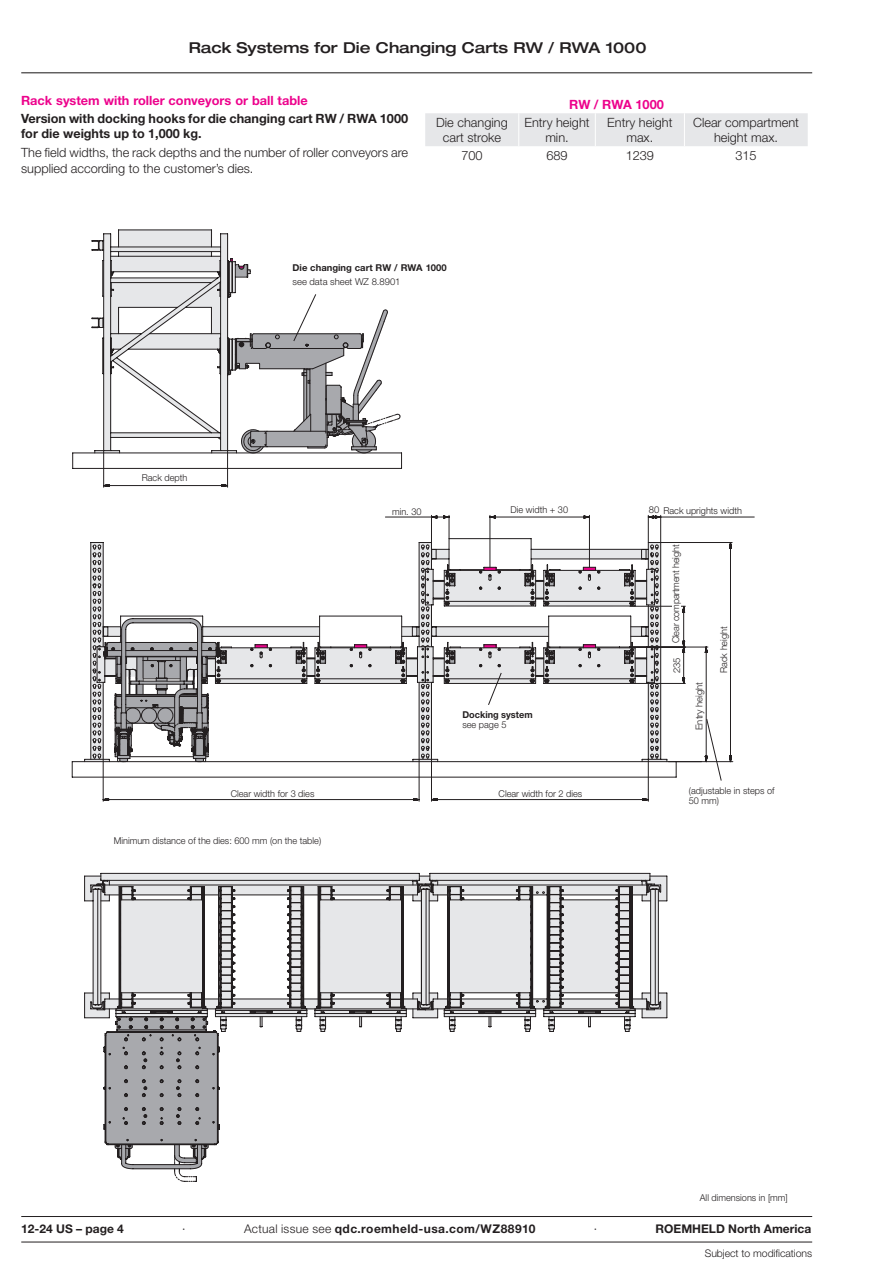
<style>
.page{position:relative;width:893px;height:1263px;background:#fff}
.page>*{position:absolute;margin:0;border:0;box-sizing:border-box;transform-origin:0 0}
.t1{font:500 expanded 15px "Helvetica Neue LT Pro";color:#231f20}
.t2{font:300 12.75px/15.3px "Helvetica Neue LT Pro";color:#231f20;text-align:center}
.t3{font:700 12.75px/15.3px "Helvetica Neue LT Pro";color:#231f20}
.t4{font:700 12.75px "Helvetica Neue LT Pro";color:#ed028c}
.t5{font:700 12px "Helvetica Neue LT Pro";letter-spacing:.035em;color:#231f20}
.t6{font:700 12px "Helvetica Neue LT Pro";color:#231f20}
.t7{font:300 12px "Helvetica Neue LT Pro";color:#231f20}
.t8{font:300 10.5px "Helvetica Neue LT Pro";letter-spacing:-.005em;color:#231f20}
.t9{font:300 9.45px/10.5px "Helvetica Neue LT Pro";color:#231f20}
.t10{font:700 9.45px "Helvetica Neue LT Pro";color:#231f20}
.t11{font:300 9.45px "Helvetica Neue LT Pro";letter-spacing:-.02em;color:#231f20}
.s1{font-weight:300}
</style>
<div class="page">
<hr style="left:21px;top:72px;width:791px;height:1px;background:#231f20">
<hr style="left:119px;top:229px;width:92px;height:1px;background:#231f20">
<hr style="left:73px;top:452px;width:329px;height:1px;background:#231f20">
<svg style="left:72px;top:453px;width:1px;height:15px"></svg>
<hr style="left:73px;top:468px;width:329px;height:1px;background:#231f20">
<svg style="left:91px;top:233px;width:160px;height:569px"></svg>
<svg style="left:84px;top:872px;width:567px;height:147px;background:#b0aeb0"></svg>
<svg style="left:84px;top:875px;width:577px;height:133px"></svg>
<svg style="left:100px;top:879px;width:561px;height:293px"></svg>
<svg style="left:103px;top:450px;width:605px;height:352px"></svg>
<hr style="left:21px;top:1242px;width:791px;height:1px;background:#231f20">
<hr style="left:21px;top:1216px;width:791px;height:1px;background:#231f20">
<svg style="left:228px;top:293px;width:174px;height:175px"></svg>
<svg style="left:706px;top:718px;width:16px;height:63px"></svg>
<svg style="left:92px;top:544px;width:543px;height:218px"></svg>
<div style="left:425px;top:113px;width:383px;height:33px;background:#e6e7e9"></div>
<hr style="left:518px;top:113px;width:1px;height:33px;background:#fff">
<hr style="left:595px;top:113px;width:1px;height:33px;background:#fff">
<hr style="left:684px;top:113px;width:1px;height:33px;background:#fff">
<div style="left:672px;top:543px;width:9px;height:102px;background:#fff"></div>
<h1 class="t1" style="left:189px;top:38px;width:459px">Rack Systems for Die Changing Carts RW / RWA 1000</h1>
<h2 class="t4" style="left:21px;top:93px;width:288px">Rack system with roller conveyors or ball table</h2>
<h2 class="t3" style="left:21px;top:110px;width:389px">Version with docking hooks for die changing cart RW / RWA 1000 for die weights up to 1,000 kg.</h2>
<h2 class="t2" style="left:21px;top:145px;width:389px;text-align:left">The field widths, the rack depths and the number of roller conveyors are supplied according to the customer’s dies.</h2>
<h2 class="t4" style="left:569px;top:97px;width:96px">RW / RWA 1000</h2>
<h2 class="t2" style="left:436px;top:114px;width:73px">Die changing cart stroke</h2>
<h2 class="t2" style="left:524px;top:114px;width:67px">Entry height min.</h2>
<h2 class="t2" style="left:607px;top:114px;width:67px">Entry height max.</h2>
<h2 class="t2" style="left:693px;top:114px;width:108px">Clear compartment height max.</h2>
<h2 class="t2" style="left:461px;top:147px;width:23px">700</h2>
<h2 class="t2" style="left:546px;top:147px;width:23px">689</h2>
<h2 class="t2" style="left:626px;top:147px;width:30px">1239</h2>
<h2 class="t2" style="left:735px;top:147px;width:23px">315</h2>
<p class="t10" style="left:293px;top:262px;width:156px">Die changing cart RW / RWA 1000</p>
<p class="t9" style="left:293px;top:276px;width:110px">see data sheet WZ 8.8901</p>
<p class="t9" style="left:142px;top:472px;width:47px">Rack depth</p>
<p class="t9" style="left:392px;top:506px;width:31px">min. 30</p>
<p class="t9" style="left:511px;top:504px;width:59px">Die width + 30</p>
<p class="t10" style="left:462px;top:709px;width:72px">Docking system</p>
<p class="t9" style="left:462px;top:720px;width:45px">see page 5</p>
<p class="t9" style="left:231px;top:788px;width:85px">Clear width for 3 dies</p>
<p class="t9" style="left:499px;top:788px;width:85px">Clear width for 2 dies</p>
<p class="t9" style="left:114px;top:836px;width:209px">Minimum distance of the dies: 600 mm (on the table)</p>
<p class="t9" style="left:649px;top:505px;width:95px">80 Rack uprights width</p>
<p class="t11" style="left:670px;top:643px;width:100px;rotate:-90deg">Clear compartment height</p>
<p class="t9" style="left:671px;top:673px;width:17px;rotate:-90deg">235</p>
<p class="t9" style="left:694px;top:730px;width:50px;rotate:-90deg">Entry height</p>
<p class="t9" style="left:718px;top:673px;width:48px;rotate:-90deg">Rack height</p>
<p class="t9" style="left:689px;top:785px;width:87px">(adjustable in steps of<br>50 mm)</p>
<p class="t9" style="left:700px;top:1192px;width:89px">All dimensions in [mm]</p>
<p class="t6" style="left:21px;top:1222px;width:104px">12-24 US – page 4</p>
<p class="t7" style="left:182px;top:1222px;width:5px">∙</p>
<p class="t5" style="left:244px;top:1222px;width:293px"><span class="s1">Actual issue see</span> qdc.roemheld-usa.com/WZ88910</p>
<p class="t7" style="left:594px;top:1222px;width:5px">∙</p>
<p class="t6" style="left:655px;top:1222px;width:157px">ROEMHELD North America</p>
<p class="t8" style="left:705px;top:1247px;width:109px">Subject to modifications</p>
</div>
